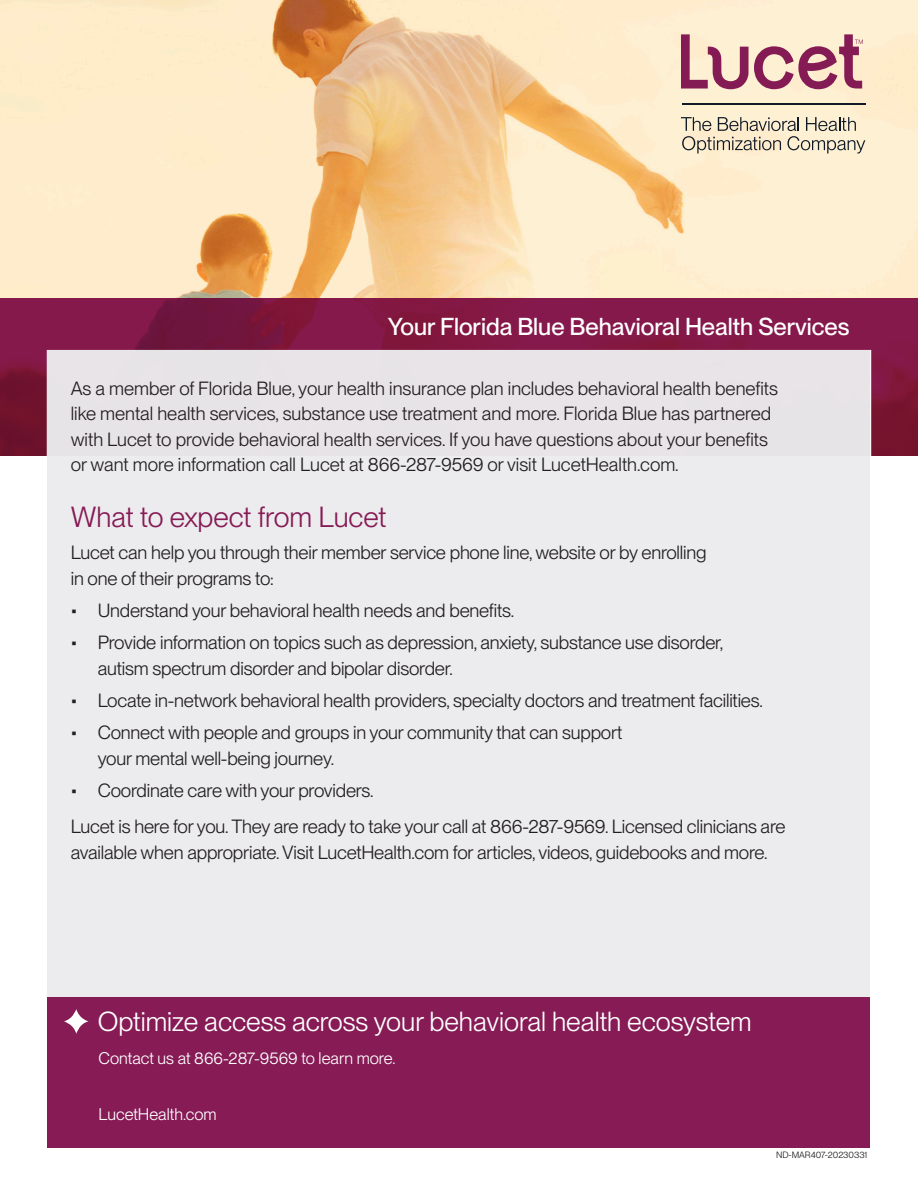
<style>
.page{position:relative;width:918px;height:1188px;background:#fff}
.page>*{position:absolute;margin:0;border:0;box-sizing:border-box;transform-origin:0 0}
.t1{font:28.5px "PP Neue Montreal";color:#861b55}
.t2{font:27px "PP Neue Montreal";color:#fff}
.t3{font:500 24px "PP Neue Montreal";color:#fff}
.t4{font:18.75px/25.5px "PP Neue Montreal";letter-spacing:-.01em;color:#231f20}
.t5{font:16.5px "PP Neue Montreal";color:#fff}
.t6{font:9px "PP Neue Montreal";color:#231f20}
</style>
<div class="page">
<img style="left:0;top:0;width:918px;height:298px">
<svg style="left:0;top:298px;width:918px;height:158px;background:#801844"></svg>
<div style="left:48px;top:350px;width:822px;height:798px;background:#ececee"></div>
<svg style="left:681px;top:34px;width:182px;height:55px;background:#d09ea1"></svg>
<hr style="left:682px;top:103px;width:184px;height:2px;background:#101a26">
<svg style="left:681px;top:117px;width:184px;height:37px;background:#d2c7b0"></svg>
<div style="left:48px;top:997px;width:822px;height:151px;background:#861b55"></div>
<svg style="left:64px;top:1009px;width:25px;height:25px"></svg>
<p class="t3" style="left:388px;top:312px;width:463px">Your Florida Blue Behavioral Health Services</p>
<p class="t4" style="left:71px;top:375px;width:709px">As a member of Florida Blue, your health insurance plan includes behavioral health benefits like mental health services, substance use treatment and more. Florida Blue has partnered with Lucet to provide behavioral health services. If you have questions about your benefits or want more information call Lucet at 866-287-9569 or visit LucetHealth.com.</p>
<p class="t1" style="left:71px;top:500px;width:317px">What to expect from Lucet</p>
<p class="t4" style="left:71px;top:540px;width:637px">Lucet can help you through their member service phone line, website or by enrolling in one of their programs to:</p>
<p class="t4" style="left:71px;top:597px;width:445px">• Understand your behavioral health needs and benefits.</p>
<p class="t4" style="left:98px;top:630px;width:627px;text-indent:-27px">• Provide information on topics such as depression, anxiety, substance use disorder, autism spectrum disorder and bipolar disorder.</p>
<p class="t4" style="left:71px;top:687px;width:694px">• Locate in-network behavioral health providers, specialty doctors and treatment facilities.</p>
<p class="t4" style="left:98px;top:720px;width:526px;text-indent:-27px">• Connect with people and groups in your community that can support your mental well-being journey.</p>
<p class="t4" style="left:71px;top:777px;width:304px">• Coordinate care with your providers.</p>
<p class="t4" style="left:71px;top:814px;width:716px">Lucet is here for you. They are ready to take your call at 866-287-9569. Licensed clinicians are available when appropriate. Visit LucetHealth.com for articles, videos, guidebooks and more.</p>
<p class="t2" style="left:98px;top:1006px;width:655px">Optimize access across your behavioral health ecosystem</p>
<p class="t5" style="left:99px;top:1049px;width:298px">Contact us at 866-287-9569 to learn more.</p>
<p class="t5" style="left:99px;top:1104px;width:120px">LucetHealth.com</p>
<p class="t6" style="left:776px;top:1149px;width:93px">ND-MAR407-20230331</p>
</div>
